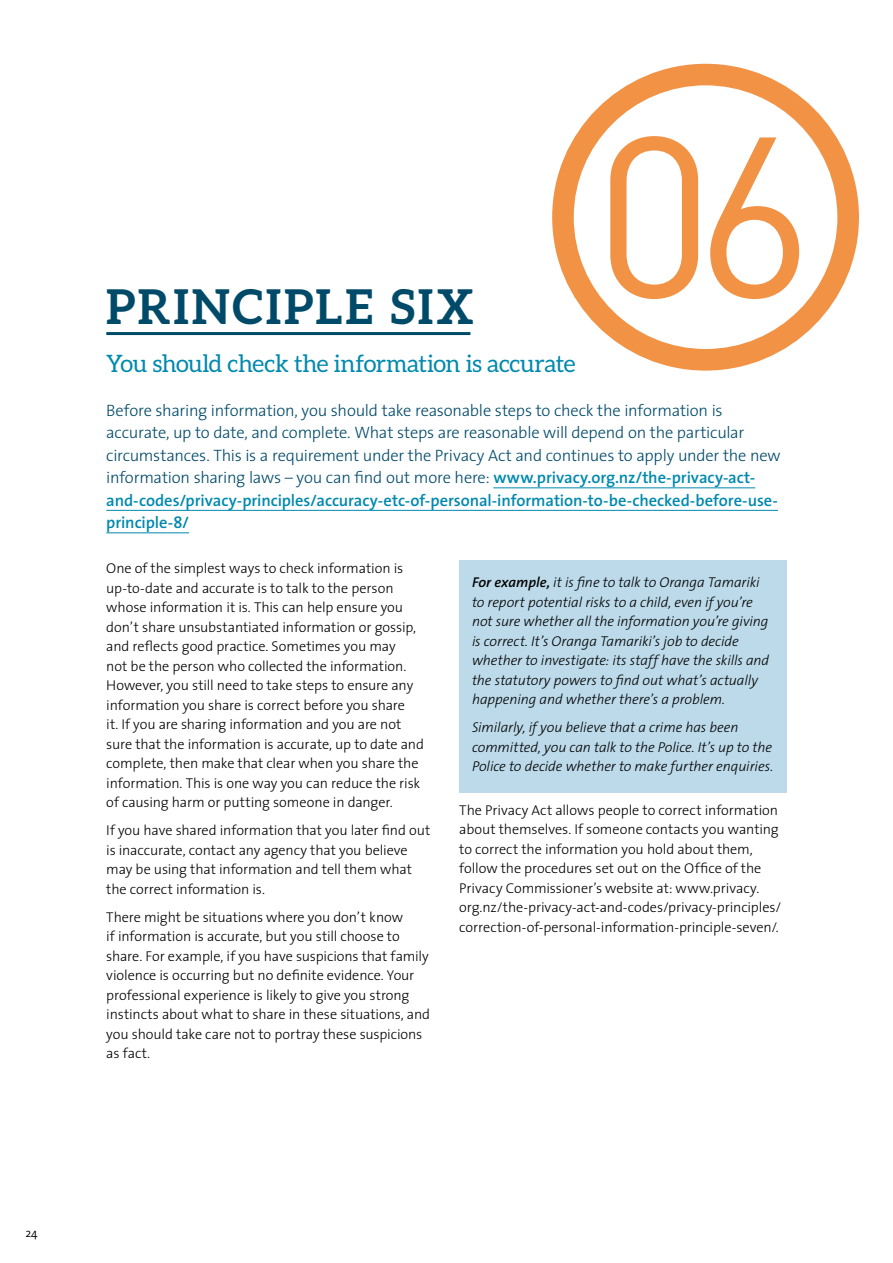
<style>
.page{position:relative;width:893px;height:1263px;background:#fff}
.page>*{position:absolute;margin:0;border:0;box-sizing:border-box;transform-origin:0 0}
.t1{font:225px "DIN";color:#f19245}
.t2{font:700 48px "Aleo";letter-spacing:.06em;color:#004a69}
.t3{font:24px "Aleo";letter-spacing:-.02em;color:#0089ae}
.t4{font:300 16.5px/22.5px "Maori Sans";letter-spacing:-.015em;color:#004a69}
.t5{font:300 14.25px/19.5px "Maori Sans";letter-spacing:-.005em;color:#000}
.t6{font:italic 300 14.25px/19.5px "Maori Sans";letter-spacing:-.01em;color:#000}
.t7{font:300 12px "Maori Sans";color:#000}
.s1{font-weight:600;color:#0089ae}
.s2{font-weight:600}
</style>
<div class="page">
<hr style="left:106px;top:332px;width:364px;height:3px;background:#004a69">
<hr style="left:493px;top:487px;width:262px;height:1px;background:#0089ae">
<hr style="left:106px;top:510px;width:672px;height:1px;background:#0089ae">
<hr style="left:106px;top:532px;width:83px;height:1px;background:#0089ae">
<div style="left:459px;top:560px;width:328px;height:233px;background:#bcdae9"></div>
<svg style="left:552px;top:64px;width:307px;height:307px"></svg>
<h1 class="t1" style="left:595px;top:76px;width:219px">06</h1>
<h2 class="t2" style="left:106px;top:279px;width:369px">PRINCIPLE SIX</h2>
<h3 class="t3" style="left:106px;top:350px;width:471px">You should check the information is accurate</h3>
<p class="t4" style="left:106px;top:398px;width:676px">Before sharing information, you should take reasonable steps to check the information is accurate, up to date, and complete. What steps are reasonable will depend on the particular circumstances. This is a requirement under the Privacy Act and continues to apply under the new information sharing laws – you can find out more here: <span class="s1">www.privacy.org.nz/the-privacy-act&shy;and-codes/privacy-principles/accuracy-etc-of-personal-information-to-be-checked-before-use&shy;principle-8/</span></p>
<p class="t5" style="left:106px;top:558px;width:319px">One of the simplest ways to check information is up-to-date and accurate is to talk to the person whose information it is. This can help ensure you don’t share unsubstantiated information or gossip, and reflects good practice. Sometimes you may<br>not be the person who collected the information.<br>However, you still need to take steps to ensure any information you share is correct before you share<br>it. If you are sharing information and you are not sure that the information is accurate, up to date and complete, then make that clear when you share the information. This is one way you can reduce the risk of causing harm or putting someone in danger.</p>
<p class="t5" style="left:106px;top:820px;width:325px">If you have shared information that you later find out is inaccurate, contact any agency that you believe may be using that information and tell them what the correct information is.</p>
<p class="t5" style="left:106px;top:907px;width:325px">There might be situations where you don’t know<br>if information is accurate, but you still choose to share. For example, if you have suspicions that family violence is occurring but no definite evidence. Your professional experience is likely to give you strong instincts about what to share in these situations, and you should take care not to portray these suspicions as fact.</p>
<p class="t6" style="left:472px;top:572px;width:299px"><span class="s2">For example,</span> it is fine to talk to Oranga Tamariki to report potential risks to a child, even if you’re not sure whether all the information you’re giving is correct. It’s Oranga Tamariki’s job to decide whether to investigate: its staff have the skills and the statutory powers to find out what’s actually happening and whether there’s a problem.</p>
<p class="t6" style="left:472px;top:717px;width:303px">Similarly, if you believe that a crime has been committed, you can talk to the Police. It’s up to the<br>Police to decide whether to make further enquiries.</p>
<p class="t5" style="left:459px;top:799px;width:324px">The Privacy Act allows people to correct information about themselves. If someone contacts you wanting to correct the information you hold about them, follow the procedures set out on the Office of the Privacy Commissioner’s website at: www.privacy. org.nz/the-privacy-act-and-codes/privacy-principles/ correction-of-personal-information-principle-seven/.</p>
<p class="t7" style="left:26px;top:1223px;width:14px">24</p>
</div>
